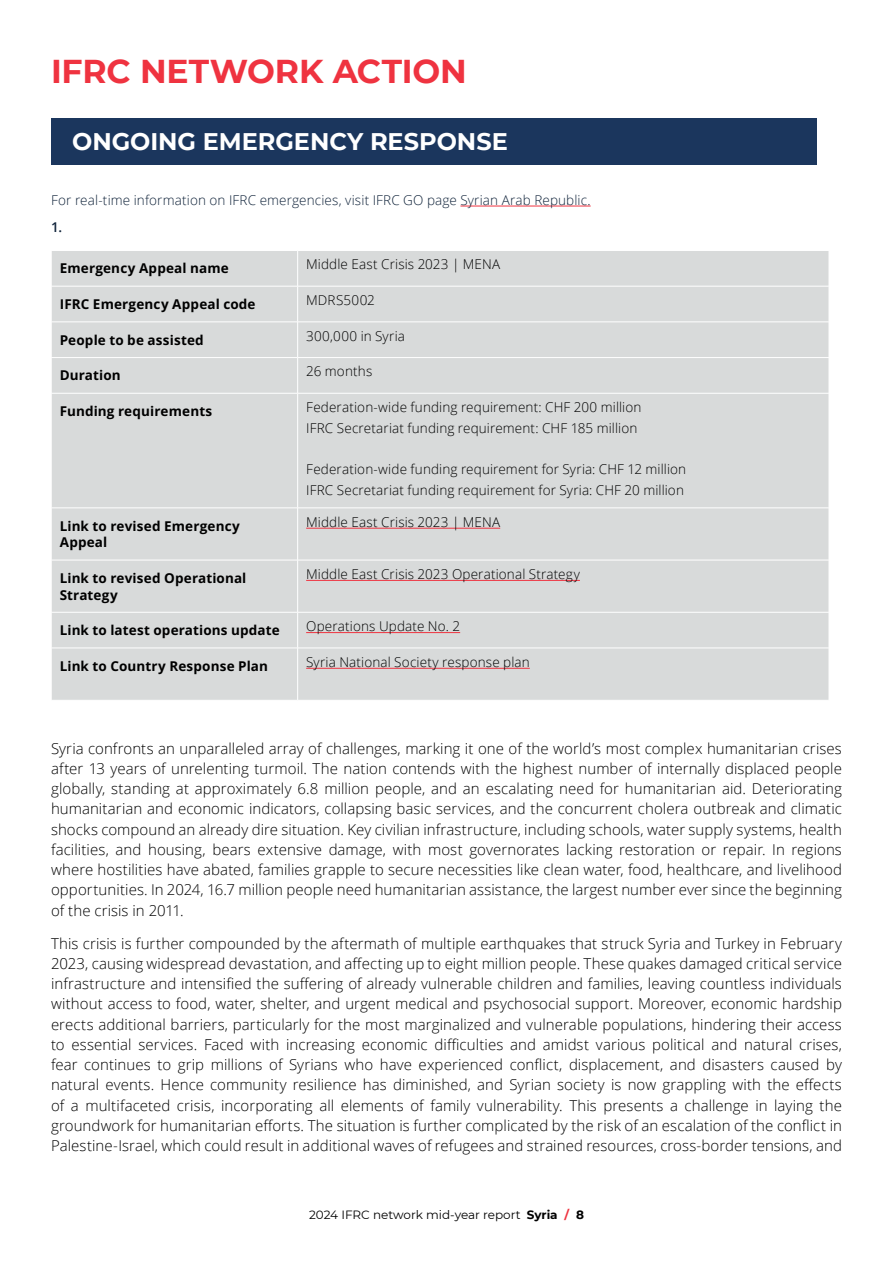
<style>
.page{position:relative;width:893px;height:1263px;background:#fff}
.page>*{position:absolute;margin:0;border:0;box-sizing:border-box;transform-origin:0 0}
.t1{font:700 33px "Montserrat";letter-spacing:-.005em;color:#ef3340}
.t2{font:700 24px "Montserrat";color:#fff}
.t3{font:300 15px/20.2px "Open Sans";letter-spacing:.005em;color:#000;text-align:justify}
.t4{font:300 13.5px/20.7px "Open Sans";letter-spacing:.01em;color:#000}
.t5{font:700 13.5px/16.5px "Open Sans";letter-spacing:.01em;color:#000}
.t6{font:300 13.5px "Open Sans";letter-spacing:.01em;color:#10233a}
.t7{font:600 13.5px "Open Sans";color:#10233a}
.t8{font:12px "Montserrat";color:#000}
.s1{font-weight:700}
.s2{font-weight:700;color:#ef3340}
</style>
<div class="page">
<div style="left:51px;top:118px;width:766px;height:47px;background:#1b365d"></div>
<hr style="left:460px;top:206px;width:131px;height:1px;background:#ef3340">
<div style="left:52px;top:251px;width:777px;height:449px;background:#d8dada"></div>
<hr style="left:297px;top:251px;width:1px;height:35px;background:#fff">
<hr style="left:51px;top:286px;width:247px;height:1px;background:#fff">
<hr style="left:298px;top:286px;width:531px;height:1px;background:#fff">
<hr style="left:297px;top:286px;width:1px;height:36px;background:#fff">
<hr style="left:51px;top:322px;width:247px;height:1px;background:#fff">
<hr style="left:298px;top:322px;width:531px;height:1px;background:#fff">
<hr style="left:297px;top:322px;width:1px;height:35px;background:#fff">
<hr style="left:51px;top:357px;width:247px;height:1px;background:#fff">
<hr style="left:298px;top:357px;width:531px;height:1px;background:#fff">
<hr style="left:297px;top:358px;width:1px;height:35px;background:#fff">
<hr style="left:51px;top:393px;width:247px;height:1px;background:#fff">
<hr style="left:298px;top:393px;width:531px;height:1px;background:#fff">
<hr style="left:297px;top:393px;width:1px;height:115px;background:#fff">
<hr style="left:51px;top:508px;width:247px;height:1px;background:#fff">
<hr style="left:298px;top:508px;width:531px;height:1px;background:#fff">
<hr style="left:297px;top:508px;width:1px;height:52px;background:#fff">
<hr style="left:297px;top:560px;width:1px;height:52px;background:#fff">
<hr style="left:297px;top:612px;width:1px;height:36px;background:#fff">
<hr style="left:297px;top:648px;width:1px;height:52px;background:#fff">
<hr style="left:51px;top:560px;width:247px;height:1px;background:#fff">
<hr style="left:298px;top:560px;width:531px;height:1px;background:#fff">
<hr style="left:51px;top:612px;width:247px;height:1px;background:#fff">
<hr style="left:298px;top:612px;width:531px;height:1px;background:#fff">
<hr style="left:51px;top:648px;width:247px;height:1px;background:#fff">
<hr style="left:298px;top:648px;width:531px;height:1px;background:#fff">
<hr style="left:306px;top:528px;width:194px;height:1px;background:#ef3340">
<hr style="left:306px;top:580px;width:274px;height:1px;background:#ef3340">
<hr style="left:306px;top:632px;width:154px;height:1px;background:#ef3340">
<hr style="left:306px;top:668px;width:224px;height:1px;background:#ef3340">
<h1 class="t1" style="left:51px;top:47px;width:417px">IFRC NETWORK ACTION</h1>
<h2 class="t2" style="left:72px;top:124px;width:437px">ONGOING EMERGENCY RESPONSE</h2>
<p class="t6" style="left:51px;top:190px;width:541px">For real-time information on IFRC emergencies, visit IFRC GO page Syrian Arab Republic.</p>
<p class="t7" style="left:51px;top:217px;width:13px">1.</p>
<p class="t5" style="left:60px;top:260px;width:170px">Emergency Appeal name</p>
<p class="t4" style="left:306px;top:254px;width:196px">Middle East Crisis 2023 | MENA</p>
<p class="t5" style="left:60px;top:296px;width:197px">IFRC Emergency Appeal code</p>
<p class="t4" style="left:306px;top:289px;width:70px">MDRS5002</p>
<p class="t5" style="left:60px;top:331px;width:146px">People to be assisted</p>
<p class="t4" style="left:306px;top:325px;width:100px">300,000 in Syria</p>
<p class="t5" style="left:60px;top:367px;width:63px">Duration</p>
<p class="t4" style="left:306px;top:361px;width:68px">26 months</p>
<p class="t5" style="left:60px;top:403px;width:154px">Funding requirements</p>
<p class="t4" style="left:306px;top:396px;width:337px">Federation-wide funding requirement: CHF 200 million<br>IFRC Secretariat funding requirement: CHF 185 million</p>
<p class="t4" style="left:306px;top:459px;width:382px">Federation-wide funding requirement for Syria: CHF 12 million<br>IFRC Secretariat funding requirement for Syria: CHF 20 million</p>
<p class="t5" style="left:60px;top:517px;width:182px">Link to revised Emergency<br>Appeal</p>
<p class="t4" style="left:306px;top:511px;width:196px">Middle East Crisis 2023 | MENA</p>
<p class="t5" style="left:60px;top:569px;width:188px">Link to revised Operational<br>Strategy</p>
<p class="t4" style="left:306px;top:563px;width:275px">Middle East Crisis 2023 Operational Strategy</p>
<p class="t5" style="left:60px;top:622px;width:222px">Link to latest operations update</p>
<p class="t4" style="left:306px;top:615px;width:155px">Operations Update No. 2</p>
<p class="t5" style="left:60px;top:657px;width:210px">Link to Country Response Plan</p>
<p class="t4" style="left:306px;top:651px;width:225px">Syria National Society response plan</p>
<p class="t3" style="left:51px;top:738px;width:792px">Syria confronts an unparalleled array of challenges, marking it one of the world’s most complex humanitarian crises after 13 years of unrelenting turmoil. The nation contends with the highest number of internally displaced people globally, standing at approximately 6.8 million people, and an escalating need for humanitarian aid. Deteriorating humanitarian and economic indicators, collapsing basic services, and the concurrent cholera outbreak and climatic shocks compound an already dire situation. Key civilian infrastructure, including schools, water supply systems, health facilities, and housing, bears extensive damage, with most governorates lacking restoration or repair. In regions where hostilities have abated, families grapple to secure necessities like clean water, food, healthcare, and livelihood opportunities. In 2024, 16.7 million people need humanitarian assistance, the largest number ever since the beginning of the crisis in 2011.</p>
<p class="t3" style="left:51px;top:933px;width:792px">This crisis is further compounded by the aftermath of multiple earthquakes that struck Syria and Turkey in February 2023, causing widespread devastation, and affecting up to eight million people. These quakes damaged critical service infrastructure and intensified the suffering of already vulnerable children and families, leaving countless individuals without access to food, water, shelter, and urgent medical and psychosocial support. Moreover, economic hardship erects additional barriers, particularly for the most marginalized and vulnerable populations, hindering their access to essential services. Faced with increasing economic difficulties and amidst various political and natural crises, fear continues to grip millions of Syrians who have experienced conflict, displacement, and disasters caused by natural events. Hence community resilience has diminished, and Syrian society is now grappling with the effects of a multifaceted crisis, incorporating all elements of family vulnerability. This presents a challenge in laying the groundwork for humanitarian efforts. The situation is further complicated by the risk of an escalation of the conflict in Palestine-Israel, which could result in additional waves of refugees and strained resources, cross-border tensions, and</p>
<p class="t8" style="left:309px;top:1206px;width:276px">2024 IFRC network mid-year report <span class="s1">Syria</span> <span class="s2">/</span> <span class="s1">8</span></p>
</div>
